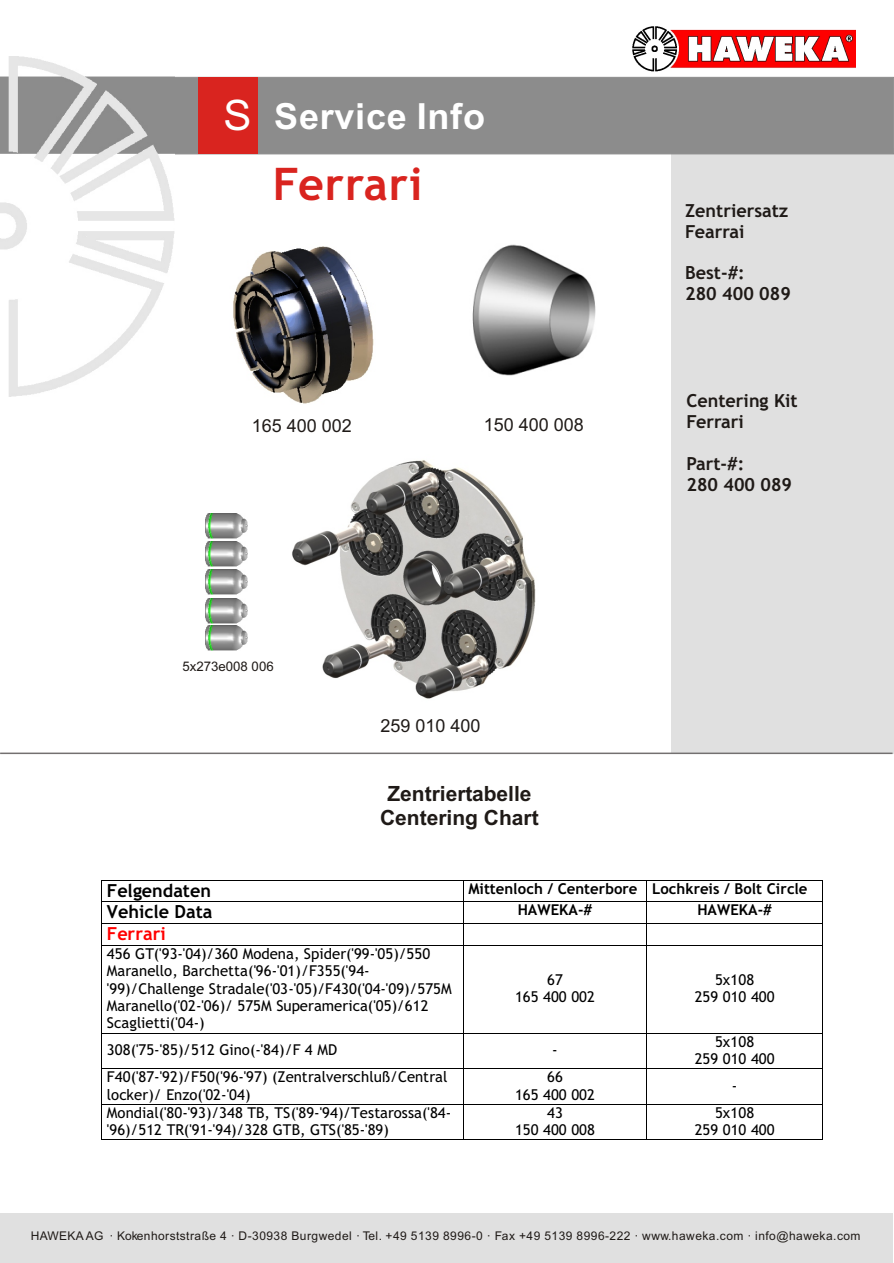
<style>
.page{position:relative;width:894px;height:1263px;background:#fff}
.page>*{position:absolute;margin:0;border:0;box-sizing:border-box;transform-origin:0 0}
.t1{font:700 45px "Trebuchet MS";letter-spacing:.02em;color:#d9241f}
.t2{font:42px "Arial";color:#fff}
.t3{font:700 36px "Arial";letter-spacing:.02em;color:#fff}
.t4{font:700 21px/23.4px "Arial";color:#1f1a17;text-align:center}
.t5{font:700 18px/20.9px "Trebuchet MS";color:#1f1a17}
.t6{font:18px "Arial";color:#1f1a17}
.t7{font:700 18px "Trebuchet MS";color:#000}
.t8{font:700 18px "Trebuchet MS";letter-spacing:.005em;color:#f00}
.t9{font:15px/17.4px "Trebuchet MS";letter-spacing:.005em;color:#000;text-align:center}
.t10{font:700 15px "Trebuchet MS";color:#000}
.t11{font:13.2px "Arial";color:#1f1a17}
.t12{font:12px "Arial";letter-spacing:.04em;color:#1f1a17}
</style>
<div class="page">
<div style="left:671px;top:148px;width:223px;height:606px;background:#e0e0e0"></div>
<div style="left:1px;top:77px;width:893px;height:77px;background:#8c8c8c"></div>
<div style="left:199px;top:77px;width:59px;height:77px;background:#d9241f"></div>
<div style="left:0;top:1214px;width:892px;height:49px;background:#e0e0e0"></div>
<img style="left:1px;top:57px;width:173px;height:340px">
<img style="left:632px;top:26px;width:223px;height:46px">
<hr style="left:0;top:753px;width:893px;height:1px;background:#737070">
<hr style="left:102px;top:880px;width:361px;height:1px;background:#000">
<hr style="left:463px;top:880px;width:184px;height:1px;background:#000">
<hr style="left:647px;top:880px;width:175px;height:1px;background:#000">
<hr style="left:102px;top:902px;width:361px;height:1px;background:#000">
<hr style="left:463px;top:902px;width:184px;height:1px;background:#000">
<hr style="left:647px;top:902px;width:175px;height:1px;background:#000">
<hr style="left:102px;top:923px;width:361px;height:1px;background:#000">
<hr style="left:463px;top:923px;width:184px;height:1px;background:#000">
<hr style="left:647px;top:923px;width:175px;height:1px;background:#000">
<svg style="left:101px;top:880px;width:1px;height:66px"></svg>
<hr style="left:102px;top:945px;width:361px;height:1px;background:#000">
<svg style="left:463px;top:881px;width:1px;height:64px"></svg>
<hr style="left:463px;top:945px;width:184px;height:1px;background:#000">
<hr style="left:647px;top:945px;width:175px;height:1px;background:#000">
<svg style="left:822px;top:880px;width:1px;height:66px"></svg>
<hr style="left:101px;top:946px;width:1px;height:87px;background:#000">
<hr style="left:463px;top:946px;width:1px;height:87px;background:#000">
<hr style="left:647px;top:946px;width:1px;height:87px;background:#000">
<hr style="left:822px;top:946px;width:1px;height:87px;background:#000">
<hr style="left:102px;top:1033px;width:361px;height:1px;background:#000">
<hr style="left:463px;top:1033px;width:184px;height:1px;background:#000">
<hr style="left:647px;top:1033px;width:175px;height:1px;background:#000">
<hr style="left:101px;top:1033px;width:1px;height:35px;background:#000">
<hr style="left:463px;top:1033px;width:1px;height:35px;background:#000">
<hr style="left:647px;top:1033px;width:1px;height:35px;background:#000">
<hr style="left:822px;top:1033px;width:1px;height:35px;background:#000">
<hr style="left:102px;top:1068px;width:361px;height:1px;background:#000">
<hr style="left:463px;top:1068px;width:184px;height:1px;background:#000">
<hr style="left:647px;top:1068px;width:175px;height:1px;background:#000">
<hr style="left:101px;top:1069px;width:1px;height:35px;background:#000">
<hr style="left:463px;top:1069px;width:1px;height:35px;background:#000">
<hr style="left:647px;top:1069px;width:1px;height:35px;background:#000">
<hr style="left:822px;top:1069px;width:1px;height:35px;background:#000">
<hr style="left:102px;top:1104px;width:361px;height:1px;background:#000">
<hr style="left:463px;top:1104px;width:184px;height:1px;background:#000">
<hr style="left:647px;top:1104px;width:175px;height:1px;background:#000">
<hr style="left:101px;top:1105px;width:1px;height:34px;background:#000">
<hr style="left:102px;top:1139px;width:361px;height:1px;background:#000">
<hr style="left:463px;top:1105px;width:1px;height:34px;background:#000">
<hr style="left:463px;top:1139px;width:184px;height:1px;background:#000">
<hr style="left:647px;top:1105px;width:1px;height:34px;background:#000">
<hr style="left:647px;top:1139px;width:175px;height:1px;background:#000">
<hr style="left:822px;top:1105px;width:1px;height:34px;background:#000">
<img style="left:233px;top:246px;width:141px;height:158px">
<img style="left:472px;top:244px;width:124px;height:132px">
<img style="left:292px;top:460px;width:244px;height:239px">
<img style="left:206px;top:513px;width:42px;height:26px">
<img style="left:206px;top:541px;width:42px;height:26px">
<img style="left:206px;top:570px;width:42px;height:25px">
<img style="left:206px;top:598px;width:42px;height:25px">
<img style="left:206px;top:626px;width:42px;height:25px">
<h2 class="t2" style="left:224px;top:100px;width:30px">S</h2>
<h3 class="t3" style="left:274px;top:103px;width:212px">Service Info</h3>
<h1 class="t1" style="left:273px;top:167px;width:151px">Ferrari</h1>
<p class="t6" style="left:252px;top:418px;width:102px">165 400 002</p>
<p class="t6" style="left:484px;top:418px;width:102px">150 400 008</p>
<p class="t11" style="left:182px;top:662px;width:93px">5x273e008 006</p>
<p class="t6" style="left:380px;top:719px;width:102px">259 010 400</p>
<h3 class="t4" style="left:380px;top:784px;width:160px">Zentriertabelle<br>Centering Chart</h3>
<p class="t5" style="left:685px;top:202px;width:105px">Zentriersatz<br>Fearrai</p>
<p class="t5" style="left:685px;top:264px;width:107px">Best-#:<br>280 400 089</p>
<p class="t5" style="left:686px;top:392px;width:113px">Centering Kit<br>Ferrari</p>
<p class="t5" style="left:686px;top:455px;width:107px">Part-#:<br>280 400 089</p>
<p class="t7" style="left:107px;top:883px;width:106px">Felgendaten</p>
<p class="t10" style="left:468px;top:883px;width:341px">Mittenloch / Centerbore Lochkreis / Bolt Circle</p>
<p class="t7" style="left:107px;top:905px;width:107px">Vehicle Data</p>
<p class="t10" style="left:518px;top:904px;width:76px">HAWEKA-#</p>
<p class="t10" style="left:697px;top:904px;width:76px">HAWEKA-#</p>
<p class="t8" style="left:107px;top:927px;width:60px">Ferrari</p>
<p class="t9" style="left:107px;top:946px;width:346px;text-align:left">456 GT('93-'04)/360 Modena, Spider('99-'05)/550<br>Maranello, Barchetta('96-'01)/F355('94- '99)/Challenge Stradale('03-'05)/F430('04-'09)/575M Maranello('02-'06)/ 575M Superamerica('05)/612<br>Scaglietti('04-)</p>
<p class="t9" style="left:515px;top:972px;width:82px">67<br>165 400 002</p>
<p class="t9" style="left:695px;top:972px;width:82px">5x108<br>259 010 400</p>
<p class="t9" style="left:107px;top:1042px;width:232px">308('75-'85)/512 Gino(-'84)/F 4 MD</p>
<p class="t9" style="left:552px;top:1042px;width:7px">-</p>
<p class="t9" style="left:107px;top:1069px;width:342px;text-align:left">F40('87-'92)/F50('96-'97) (Zentralverschluß/Central locker)/ Enzo('02-'04)</p>
<p class="t9" style="left:515px;top:1069px;width:82px">66<br>165 400 002</p>
<p class="t9" style="left:695px;top:1034px;width:82px">5x108<br>259 010 400</p>
<p class="t9" style="left:732px;top:1078px;width:7px">-</p>
<p class="t9" style="left:107px;top:1105px;width:346px;text-align:left">Mondial('80-'93)/348 TB, TS('89-'94)/Testarossa('84- '96)/512 TR('91-'94)/328 GTB, GTS('85-'89)</p>
<p class="t9" style="left:515px;top:1105px;width:82px">43<br>150 400 008</p>
<p class="t9" style="left:695px;top:1105px;width:82px">5x108<br>259 010 400</p>
<p class="t12" style="left:31px;top:1231px;width:831px">HAWEKA AG · Kokenhorststraße 4 · D-30938 Burgwedel · Tel. +49 5139 8996-0 · Fax +49 5139 8996-222 · www.haweka.com · info@haweka.com</p>
</div>
